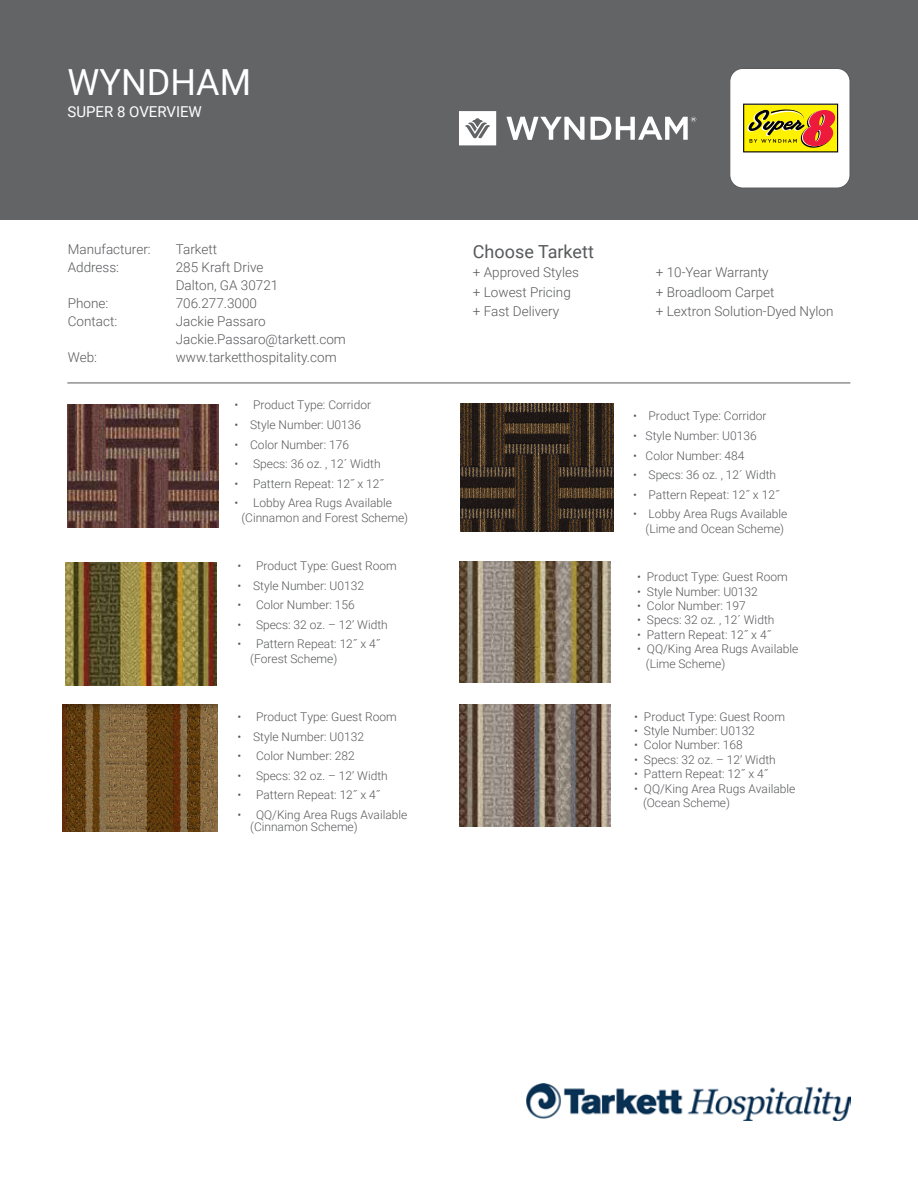
<style>
.page{position:relative;width:918px;height:1188px;background:#fff}
.page>*{position:absolute;margin:0;border:0;box-sizing:border-box;transform-origin:0 0}
.t1{font:36px "Roboto";color:#fff}
.t2{font:18px "Roboto";color:#58595b}
.t3{font:15px "Roboto";color:#fff}
.t4{font:300 13.5px/18px "Roboto";color:#58595b}
.t5{font:300 12px/14.4px "Roboto";color:#58595b}
.t6{font:300 12px/14.4px "Roboto";color:#57585b}
</style>
<div class="page">
<img style="left:526px;top:1083px;width:324px;height:38px">
<hr style="left:67px;top:383px;width:783px;height:1px;background:#58595b">
<img style="left:67px;top:405px;width:152px;height:122px">
<div style="left:0;top:0;width:918px;height:219px;background:#636466"></div>
<svg style="left:506px;top:117px;width:79px;height:23px"></svg>
<svg style="left:591px;top:117px;width:105px;height:23px"></svg>
<svg style="left:459px;top:111px;width:37px;height:34px"></svg>
<div style="left:730px;top:68px;width:120px;height:120px;background:#fff;border-radius:13px"></div>
<div style="left:729px;top:68px;width:121px;height:120px;border:1px solid #58595b;border-radius:13px"></div>
<svg style="left:743px;top:104px;width:95px;height:48px;background:#cfa418"></svg>
<img style="left:65px;top:563px;width:152px;height:122px">
<img style="left:459px;top:704px;width:151px;height:123px">
<img style="left:459px;top:561px;width:152px;height:122px">
<img style="left:460px;top:404px;width:154px;height:127px">
<img style="left:63px;top:705px;width:155px;height:127px">
<h1 class="t1" style="left:68px;top:56px;width:185px">WYNDHAM</h1>
<p class="t3" style="left:68px;top:101px;width:136px">SUPER 8 OVERVIEW</p>
<p class="t4" style="left:68px;top:240px;width:84px">Manufacturer:</p>
<p class="t4" style="left:176px;top:240px;width:43px">Tarkett</p>
<p class="t4" style="left:68px;top:258px;width:53px">Address:</p>
<p class="t4" style="left:176px;top:258px;width:104px">285 Kraft Drive<br>Dalton, GA 30721</p>
<p class="t4" style="left:68px;top:294px;width:42px">Phone:</p>
<p class="t4" style="left:176px;top:294px;width:83px">706.277.3000</p>
<p class="t4" style="left:68px;top:312px;width:51px">Contact:</p>
<p class="t4" style="left:176px;top:312px;width:172px">Jackie Passaro<br>Jackie.Passaro@tarkett.com</p>
<p class="t4" style="left:68px;top:348px;width:31px">Web:</p>
<p class="t4" style="left:176px;top:348px;width:162px">www.tarketthospitality.com</p>
<p class="t5" style="left:235px;top:397px;width:138px">• Product Type: Corridor</p>
<p class="t5" style="left:235px;top:417px;width:128px">• Style Number: U0136</p>
<p class="t5" style="left:235px;top:437px;width:116px">• Color Number: 176</p>
<p class="t5" style="left:235px;top:457px;width:147px">• Specs: 36 oz. , 12´ Width</p>
<p class="t5" style="left:235px;top:476px;width:151px">• Pattern Repeat: 12˝ x 12˝</p>
<p class="t5" style="left:241px;top:496px;width:168px;text-indent:-7px">• Lobby Area Rugs Available (Cinnamon and Forest Scheme)</p>
<p class="t5" style="left:238px;top:559px;width:161px">• Product Type: Guest Room</p>
<p class="t5" style="left:238px;top:578px;width:128px">• Style Number: U0132</p>
<p class="t5" style="left:238px;top:598px;width:119px">• Color Number: 156</p>
<p class="t5" style="left:238px;top:617px;width:152px">• Specs: 32 oz. – 12’ Width</p>
<p class="t5" style="left:250px;top:637px;width:132px;text-indent:-13px">• Pattern Repeat: 12˝ x 4˝ (Forest Scheme)</p>
<p class="t5" style="left:238px;top:709px;width:161px">• Product Type: Guest Room</p>
<p class="t5" style="left:238px;top:729px;width:128px">• Style Number: U0132</p>
<p class="t5" style="left:238px;top:748px;width:119px">• Color Number: 282</p>
<p class="t5" style="left:238px;top:768px;width:152px">• Specs: 32 oz. – 12’ Width</p>
<p class="t5" style="left:238px;top:787px;width:144px">• Pattern Repeat: 12˝ x 4˝</p>
<p class="t5" style="left:250px;top:808px;width:159px;line-height:12px;text-indent:-13px">• QQ/King Area Rugs Available (Cinnamon Scheme)</p>
<h2 class="t2" style="left:473px;top:239px;width:122px">Choose Tarkett</h2>
<p class="t4" style="left:473px;top:263px;width:107px">+ Approved Styles</p>
<p class="t4" style="left:656px;top:263px;width:114px">+ 10-Year Warranty</p>
<p class="t4" style="left:473px;top:282px;width:99px">+ Lowest Pricing</p>
<p class="t4" style="left:656px;top:282px;width:120px">+ Broadloom Carpet</p>
<p class="t4" style="left:473px;top:302px;width:88px">+ Fast Delivery</p>
<p class="t4" style="left:656px;top:302px;width:179px">+ Lextron Solution-Dyed Nylon</p>
<p class="t5" style="left:633px;top:408px;width:135px">• Product Type: Corridor</p>
<p class="t5" style="left:633px;top:428px;width:125px">• Style Number: U0136</p>
<p class="t5" style="left:633px;top:448px;width:113px">• Color Number: 484</p>
<p class="t5" style="left:633px;top:467px;width:145px">• Specs: 36 oz. , 12´ Width</p>
<p class="t5" style="left:633px;top:487px;width:148px">• Pattern Repeat: 12˝ x 12˝</p>
<p class="t5" style="left:633px;top:506px;width:156px;text-align:right">• Lobby Area Rugs Available (Lime and Ocean Scheme)</p>
<p class="t6" style="left:637px;top:569px;width:152px">• Product Type: Guest Room</p>
<p class="t6" style="left:637px;top:584px;width:122px">• Style Number: U0132</p>
<p class="t6" style="left:637px;top:598px;width:110px">• Color Number: 197</p>
<p class="t6" style="left:637px;top:613px;width:139px">• Specs: 32 oz. , 12´ Width</p>
<p class="t6" style="left:637px;top:627px;width:136px">• Pattern Repeat: 12˝ x 4˝</p>
<p class="t6" style="left:646px;top:641px;width:154px;text-indent:-9px">• QQ/King Area Rugs Available (Lime Scheme)</p>
<p class="t6" style="left:634px;top:709px;width:152px">• Product Type: Guest Room</p>
<p class="t6" style="left:634px;top:723px;width:122px">• Style Number: U0132</p>
<p class="t6" style="left:634px;top:738px;width:110px">• Color Number: 168</p>
<p class="t6" style="left:634px;top:752px;width:143px">• Specs: 32 oz. – 12’ Width</p>
<p class="t6" style="left:634px;top:766px;width:136px">• Pattern Repeat: 12˝ x 4˝</p>
<p class="t6" style="left:643px;top:781px;width:154px;text-indent:-9px">• QQ/King Area Rugs Available (Ocean Scheme)</p>
</div>
